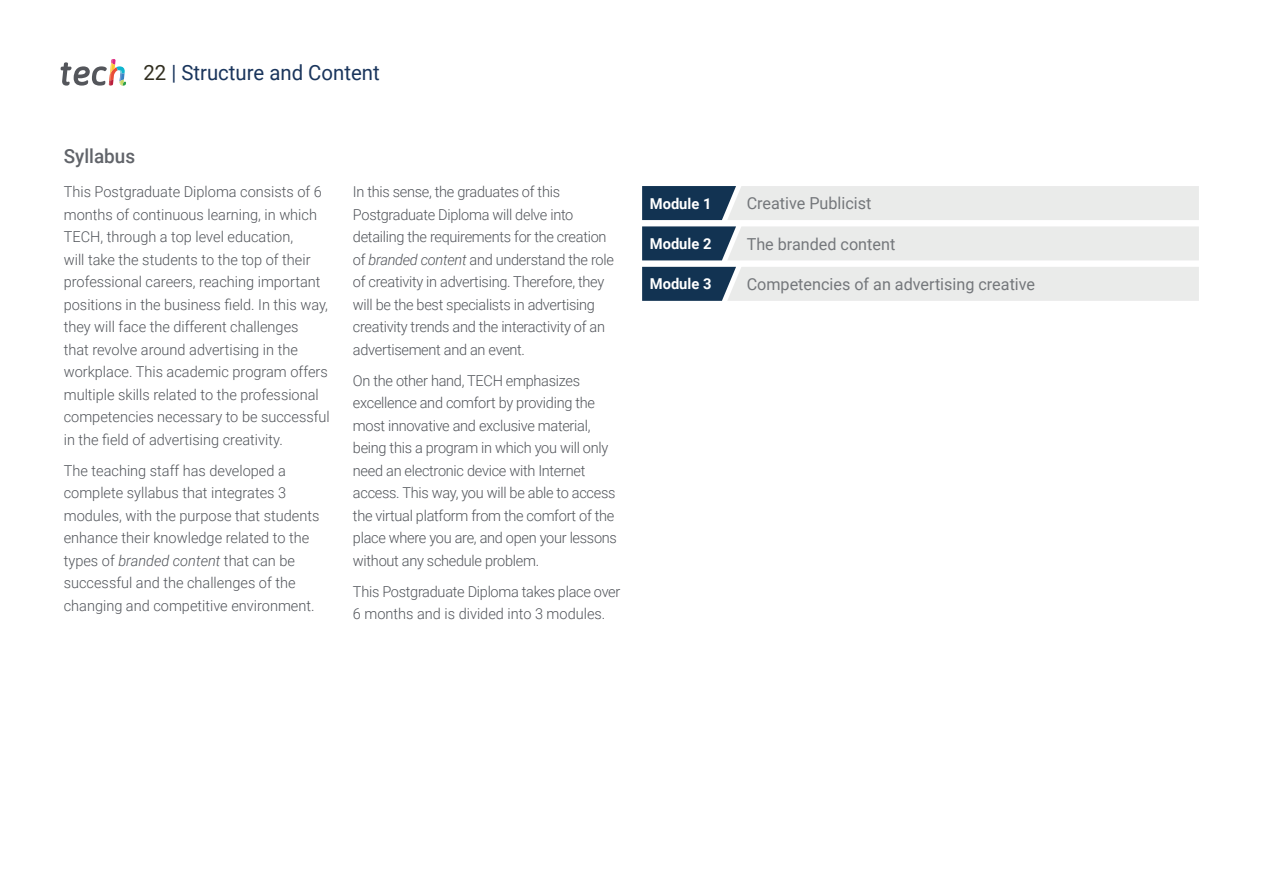
<style>
.page{position:relative;width:1263px;height:893px;background:#fff}
.page>*{position:absolute;margin:0;border:0;box-sizing:border-box;transform-origin:0 0}
.t1{font:21px "Roboto";color:#1a355c}
.t2{font:500 19.5px "Roboto";color:#61646a}
.t3{font:16.5px "Roboto";color:#74777b}
.t4{font:300 15px/22.5px "Roboto";letter-spacing:-.005em;color:#52555b}
.t5{font:700 15px "Roboto";color:#fff}
.s1{color:#312e20}
.s2{font-style:italic}
</style>
<div class="page">
<svg style="left:61px;top:59px;width:65px;height:27px"></svg>
<svg style="left:642px;top:186px;width:557px;height:34px;background:#c8ced2"></svg>
<svg style="left:642px;top:226px;width:557px;height:34px;background:#c9cfd3"></svg>
<svg style="left:642px;top:267px;width:557px;height:34px;background:#c8ced2"></svg>
<h1 class="t1" style="left:144px;top:57px;width:238px"><span class="s1">22</span> | Structure and Content</h1>
<h2 class="t2" style="left:64px;top:143px;width:73px">Syllabus</h2>
<p class="t4" style="left:64px;top:180px;width:267px">This Postgraduate Diploma consists of 6 months of continuous learning, in which TECH, through a top level education,<br>will take the students to the top of their professional careers, reaching important positions in the business field. In this way, they will face the different challenges<br>that revolve around advertising in the workplace. This academic program offers multiple skills related to the professional competencies necessary to be successful in the field of advertising creativity.</p>
<p class="t4" style="left:64px;top:459px;width:257px">The teaching staff has developed a complete syllabus that integrates 3 modules, with the purpose that students enhance their knowledge related to the types of <span class="s2">branded content</span> that can be successful and the challenges of the changing and competitive environment.</p>
<p class="t4" style="left:353px;top:180px;width:262px">In this sense, the graduates of this Postgraduate Diploma will delve into detailing the requirements for the creation of <span class="s2">branded content</span> and understand the role of creativity in advertising. Therefore, they will be the best specialists in advertising creativity trends and the interactivity of an advertisement and an event.</p>
<p class="t4" style="left:353px;top:369px;width:265px">On the other hand, TECH emphasizes excellence and comfort by providing the most innovative and exclusive material, being this a program in which you will only need an electronic device with Internet access. This way, you will be able to access the virtual platform from the comfort of the place where you are, and open your lessons without any schedule problem.</p>
<p class="t4" style="left:353px;top:580px;width:269px">This Postgraduate Diploma takes place over<br>6 months and is divided into 3 modules.</p>
<p class="t5" style="left:650px;top:193px;width:63px">Module 1</p>
<p class="t5" style="left:650px;top:233px;width:63px">Module 2</p>
<p class="t5" style="left:650px;top:274px;width:63px">Module 3</p>
<p class="t3" style="left:747px;top:192px;width:126px">Creative Publicist</p>
<p class="t3" style="left:747px;top:232px;width:150px">The branded content</p>
<p class="t3" style="left:747px;top:273px;width:290px">Competencies of an advertising creative</p>
</div>
